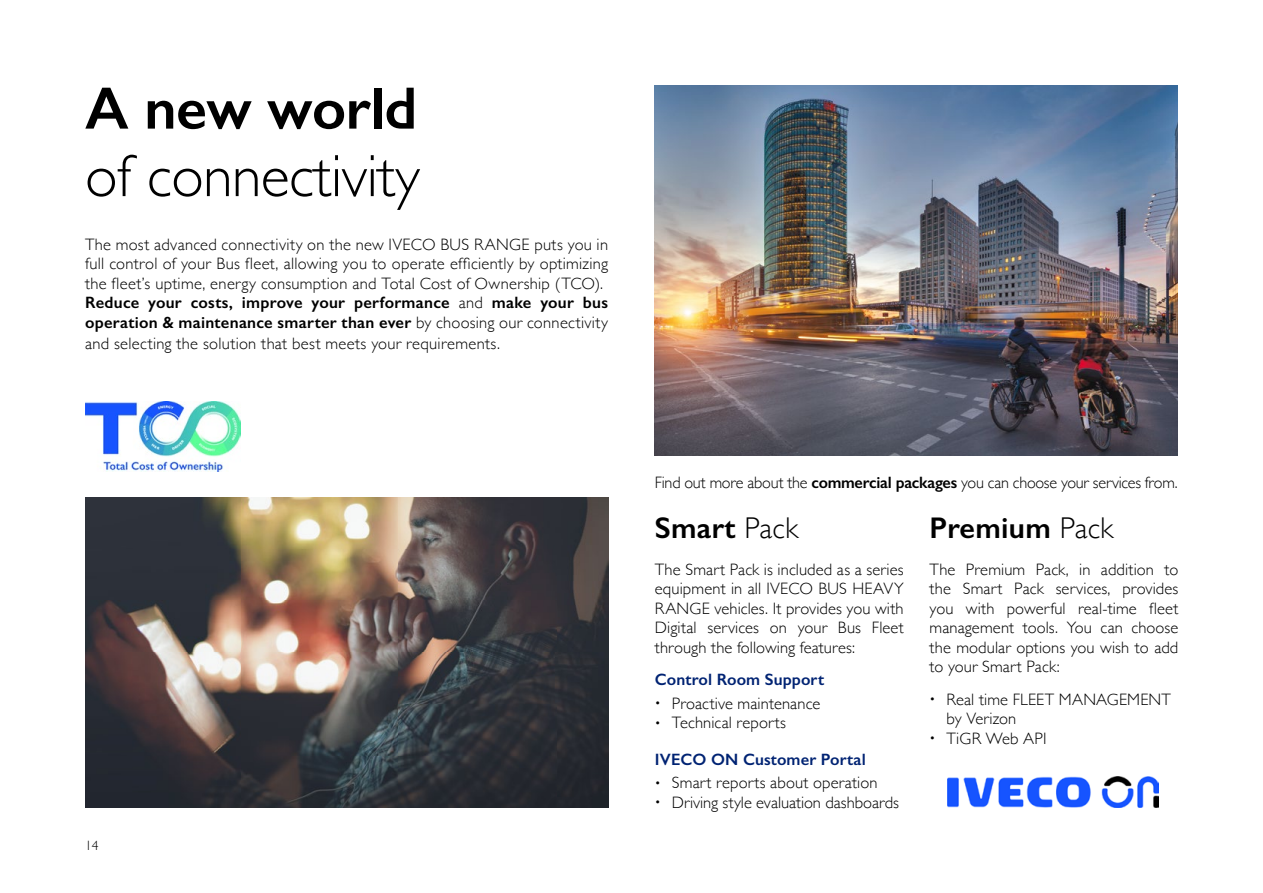
<style>
.page{position:relative;width:1263px;height:893px;background:#fff}
.page>*{position:absolute;margin:0;border:0;box-sizing:border-box;transform-origin:0 0}
.t1{font:300 60px "Gill Sans";letter-spacing:-.01em;color:#000}
.t2{font:600 60px "Gill Sans";letter-spacing:-.01em;color:#000}
.t3{font:600 30px "Gill Sans";letter-spacing:.01em;color:#000}
.t4{font:300 16.5px/19.5px "Gill Sans";letter-spacing:.01em;color:#000}
.t5{font:300 16.5px "Gill Sans";letter-spacing:-.015em;color:#000}
.t6{font:600 16.5px/36.2px "Gill Sans";letter-spacing:.005em;color:#002373}
.t7{font:300 13.5px "Gill Sans";color:#000}
.s1{font-weight:600}
.s2{font-weight:300}
.s3{font-size:12px}
.s4{font-weight:300;font-size:12px;color:#000}
.s5{font-weight:300;color:#000}
</style>
<div class="page">
<img style="left:85px;top:497px;width:523px;height:311px">
<img style="left:655px;top:85px;width:523px;height:370px">
<img style="left:948px;top:776px;width:211px;height:32px">
<img style="left:85px;top:401px;width:156px;height:70px">
<h1 class="t2" style="left:85px;top:72px;width:334px">A new world</h1>
<h1 class="t1" style="left:85px;top:129px;width:336px">of connectivity</h1>
<p class="t4" style="left:85px;top:234px;width:525px">The most advanced connectivity on the new IVECO BUS RANGE puts you in full control of your Bus fleet, allowing you to operate efficiently by optimizing the fleet’s uptime, energy consumption and Total Cost of Ownership (TCO).<br><span class="s1">Reduce your costs, improve your performance</span> and <span class="s1">make your bus operation &amp; maintenance smarter than ever</span> by choosing our connectivity</p>
<p class="t4" style="left:85px;top:333px;width:416px">and selecting the solution that best meets your requirements.</p>
<p class="t7" style="left:85px;top:835px;width:15px">14</p>
<p class="t5" style="left:655px;top:470px;width:524px">Find out more about the <span class="s1">commercial packages</span> you can choose your services from.</p>
<h2 class="t3" style="left:655px;top:510px;width:145px">Smart <span class="s2">Pack</span></h2>
<p class="t4" style="left:655px;top:559px;width:250px;text-align:justify">The Smart Pack is included as a series equipment in all IVECO BUS HEAVY RANGE vehicles. It provides you with Digital services on your Bus Fleet through the following features:</p>
<p class="t6" style="left:655px;top:661px;width:171px">Control Room Support</p>
<p class="t4" style="left:655px;top:693px;width:167px"><span class="s3">•</span> Proactive maintenance</p>
<p class="t6" style="left:655px;top:705px;width:212px"><span class="s4">•</span> <span class="s5">Technical reports<br></span>IVECO ON Customer Portal</p>
<p class="t4" style="left:655px;top:772px;width:224px"><span class="s3">•</span> Smart reports about operation</p>
<p class="t4" style="left:655px;top:792px;width:246px"><span class="s3">•</span> Driving style evaluation dashboards</p>
<h2 class="t3" style="left:929px;top:510px;width:185px">Premium <span class="s2">Pack</span></h2>
<p class="t4" style="left:929px;top:559px;width:250px;text-align:justify">The Premium Pack, in addition to the Smart Pack services, provides you with powerful real-time fleet management tools. You can choose the modular options you wish to add to your Smart Pack:</p>
<p class="t4" style="left:946px;top:689px;width:226px;text-indent:-17px"><span class="s3">•</span> Real time FLEET MANAGEMENT by Verizon</p>
<p class="t4" style="left:929px;top:728px;width:118px"><span class="s3">•</span> TiGR Web API</p>
</div>
